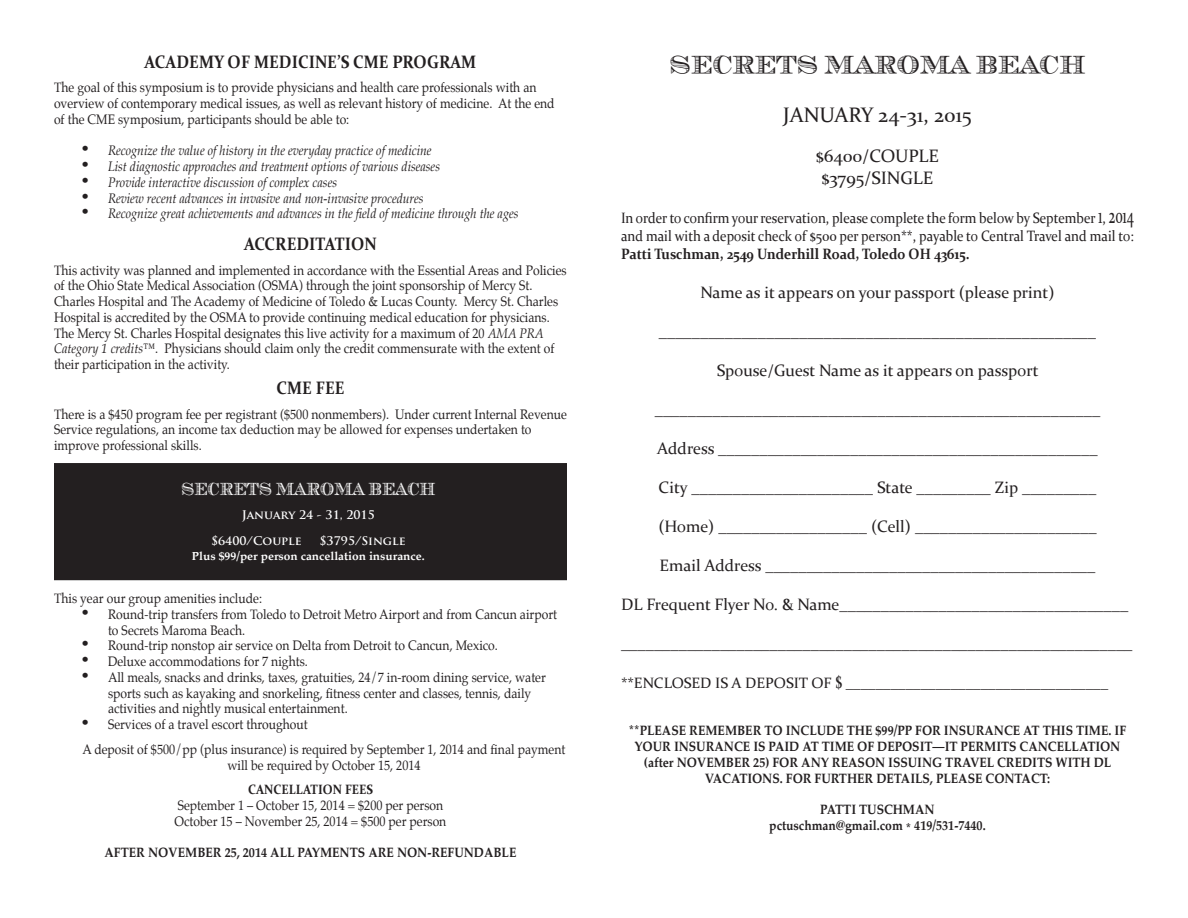
<style>
.page{position:relative;width:1188px;height:918px;background:#fff}
.page>*{position:absolute;margin:0;border:0;box-sizing:border-box;transform-origin:0 0}
.t1{font:24px "Chevalier Becker Stripes Dis C";color:#231f20;scale:.9 1}
.t2{font:21px "Constantia";color:#231f20}
.t3{font:700 18px "Constantia";color:#231f20;scale:.9 1}
.t4{font:18px "Constantia";color:#231f20}
.t5{font:16.5px "Constantia";color:#231f20}
.t6{font:16.5px "Chevalier Becker Stripes Dis C";color:#fff;scale:.8 1}
.t7{font:15px/18px "Constantia";color:#231f20;text-align:justify;scale:.9 1}
.t8{font:15px "Constantia";color:#231f20}
.t9{font:13.5px/15.8px "Palatino";color:#231f20;scale:.9 1}
.t10{font:700 13.5px/15.8px "Palatino";color:#231f20;text-align:center;scale:.9 1}
.t11{font:italic 13.5px "Palatino";color:#231f20;scale:.9 1}
.t12{font:700 13.5px "Constantia";color:#231f20;scale:.9 1}
.t13{font:700 11.55px "Trajan Pro";color:#fff}
.t14{font:700 11.55px "Palatino";color:#fff}
.s1{font-style:italic}
.s2{font-size:22.5px}
.s3{font-weight:700}
.s4{font-weight:700;font-size:15.15px}
</style>
<div class="page">
<div style="left:55px;top:464px;width:511px;height:115px;background:#231f20"></div>
<div style="left:54px;top:463px;width:513px;height:117px;border:2px solid #231f20"></div>
<p class="t3" style="left:145px;top:49px;width:370px">ACADEMY OF MEDICINE’S CME PROGRAM</p>
<p class="t9" style="left:54px;top:80px;width:558px">The goal of this symposium is to provide physicians and health care professionals with an overview of contemporary medical issues, as well as relevant history of medicine. At the end of the CME symposium, participants should be able to:</p>
<p class="t11" style="left:81px;top:140px;width:391px">• Recognize the value of history in the everyday practice of medicine</p>
<p class="t11" style="left:81px;top:156px;width:401px">• List diagnostic approaches and treatment options of various diseases</p>
<p class="t11" style="left:81px;top:171px;width:286px">• Provide interactive discussion of complex cases</p>
<p class="t11" style="left:81px;top:187px;width:382px">• Review recent advances in invasive and non-invasive procedures</p>
<p class="t11" style="left:81px;top:203px;width:488px">• Recognize great achievements and advances in the field of medicine through the ages</p>
<p class="t3" style="left:244px;top:231px;width:149px">ACCREDITATION</p>
<p class="t9" style="left:54px;top:262px;width:571px">This activity was planned and implemented in accordance with the Essential Areas and Policies of the Ohio State Medical Association (OSMA) through the joint sponsorship of Mercy St.<br>Charles Hospital and The Academy of Medicine of Toledo &amp; Lucas County. Mercy St. Charles Hospital is accredited by the OSMA to provide continuing medical education for physicians.<br>The Mercy St. Charles Hospital designates this live activity for a maximum of 20 <span class="s1">AMA PRA Category 1 credits™</span>. Physicians should claim only the credit commensurate with the extent of their participation in the activity.</p>
<p class="t3" style="left:276px;top:375px;width:77px">CME FEE</p>
<p class="t9" style="left:54px;top:406px;width:571px">There is a $450 program fee per registrant ($500 nonmembers). Under current Internal Revenue<br>Service regulations, an income tax deduction may be allowed for expenses undertaken to improve professional skills.</p>
<p class="t6" style="left:181px;top:478px;width:320px">SECRETS MAROMA BEACH</p>
<p class="t13" style="left:242px;top:508px;width:135px">JANUARY 24 - 31, 2015</p>
<p class="t13" style="left:211px;top:534px;width:92px">$6400/COUPLE</p>
<p class="t13" style="left:320px;top:534px;width:88px">$3795/SINGLE</p>
<p class="t14" style="left:192px;top:546px;width:234px">Plus $99/per person cancellation insurance.</p>
<p class="t9" style="left:54px;top:590px;width:233px">This year our group amenities include:</p>
<p class="t9" style="left:108px;top:606px;width:501px;text-indent:-27px">• Round-trip transfers from Toledo to Detroit Metro Airport and from Cancun airport to Secrets Maroma Beach.</p>
<p class="t9" style="left:81px;top:638px;width:465px">• Round-trip nonstop air service on Delta from Detroit to Cancun, Mexico.</p>
<p class="t9" style="left:81px;top:653px;width:254px">• Deluxe accommodations for 7 nights.</p>
<p class="t9" style="left:108px;top:669px;width:488px;text-indent:-27px">• All meals, snacks and drinks, taxes, gratuities, 24/7 in-room dining service, water sports such as kayaking and snorkeling, fitness center and classes, tennis, daily activities and nightly musical entertainment.</p>
<p class="t9" style="left:81px;top:716px;width:254px">• Services of a travel escort throughout</p>
<p class="t9" style="left:83px;top:741px;width:538px;text-align:center">A deposit of $500/pp (plus insurance) is required by September 1, 2014 and final payment will be required by October 15, 2014</p>
<p class="t12" style="left:248px;top:780px;width:140px">CANCELLATION FEES</p>
<p class="t9" style="left:178px;top:797px;width:297px">September 1 – October 15, 2014 = $200 per person</p>
<p class="t9" style="left:175px;top:813px;width:303px">October 15 – November 25, 2014 = $500 per person</p>
<p class="t10" style="left:105px;top:844px;width:459px">AFTER NOVEMBER 25, 2014 ALL PAYMENTS ARE NON-REFUNDABLE</p>
<p class="t1" style="left:669px;top:49px;width:464px">SECRETS MAROMA BEACH</p>
<p class="t2" style="left:783px;top:101px;width:190px">JANUARY 24-31, 2015</p>
<p class="t4" style="left:816px;top:144px;width:125px">$6400/COUPLE</p>
<p class="t4" style="left:822px;top:165px;width:113px">$3795/SINGLE</p>
<p class="t7" style="left:621px;top:208px;width:572px">In order to confirm your reservation, please complete the form below by September <span class="s2">1</span>, <span class="s2">2014 </span>and mail with a deposit check of $500 per person**, payable to Central Travel and mail to:<br><span class="s3">Patti Tuschman,</span> <span class="s4">2549</span> <span class="s3">Underhill Road, Toledo OH 43615.</span></p>
<p class="t5" style="left:701px;top:281px;width:355px">Name as it appears on your passport (please print)</p>
<p class="t5" style="left:659px;top:320px;width:439px">_____________________________________________________</p>
<p class="t5" style="left:717px;top:359px;width:323px">Spouse/Guest Name as it appears on passport</p>
<p class="t5" style="left:655px;top:398px;width:447px">______________________________________________________</p>
<p class="t5" style="left:657px;top:437px;width:442px">Address ______________________________________________</p>
<p class="t5" style="left:659px;top:476px;width:439px">City ______________________ State _________ Zip _________</p>
<p class="t5" style="left:658px;top:515px;width:440px">(Home) __________________ (Cell) ______________________</p>
<p class="t5" style="left:660px;top:554px;width:437px">Email Address ________________________________________</p>
<p class="t5" style="left:621px;top:593px;width:509px">DL Frequent Flyer No. &amp; Name___________________________________</p>
<p class="t5" style="left:621px;top:632px;width:513px">______________________________________________________________</p>
<p class="t8" style="left:621px;top:673px;width:489px">**ENCLOSED IS A DEPOSIT OF <span class="s2">$</span> ___________________________________</p>
<p class="t10" style="left:629px;top:723px;width:554px">**PLEASE REMEMBER TO INCLUDE THE $99/PP FOR INSURANCE AT THIS TIME. IF YOUR INSURANCE IS PAID AT TIME OF DEPOSIT—IT PERMITS CANCELLATION (after NOVEMBER 25) FOR ANY REASON ISSUING TRAVEL CREDITS WITH DL VACATIONS. FOR FURTHER DETAILS, PLEASE CONTACT:</p>
<p class="t10" style="left:820px;top:801px;width:129px">PATTI TUSCHMAN</p>
<p class="t10" style="left:769px;top:817px;width:242px">pctuschman@gmail.com * 419/531-7440.</p>
</div>
